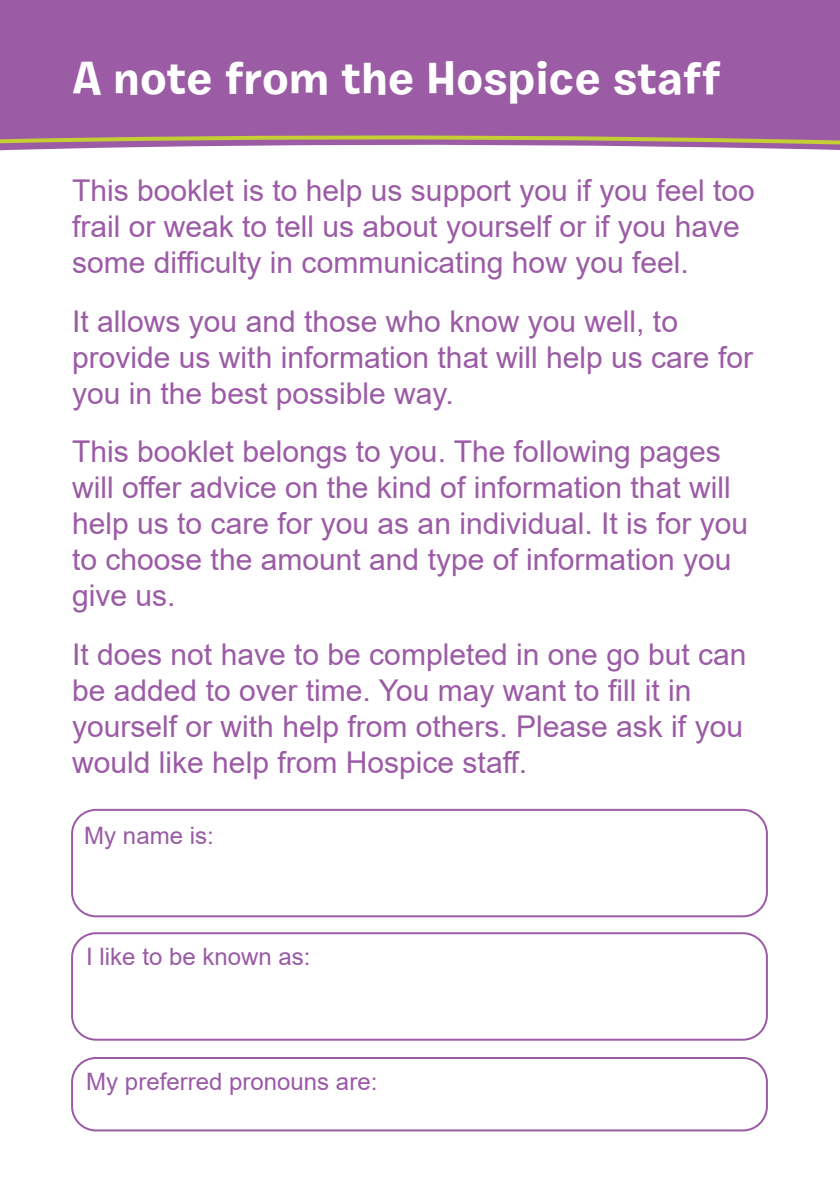
<style>
.page{position:relative;width:840px;height:1191px;background:#fff}
.page>*{position:absolute;margin:0;border:0;box-sizing:border-box;transform-origin:0 0}
.t1{font:700 46px "Burbank Small";color:#fff}
.t2{font:30px/36px "Arial";color:#9b5ba5}
.t3{font:24px "Arial";color:#9a5aa5}
</style>
<div class="page">
<div style="left:0;top:0;width:839px;height:131px;background:#9b5ba5"></div>
<div style="left:71px;top:932px;width:696px;height:108px;border:2px solid #9b5ba5;border-radius:24px"></div>
<div style="left:71px;top:1057px;width:696px;height:74px;border:2px solid #9b5ba5;border-radius:24px"></div>
<div style="left:71px;top:809px;width:696px;height:108px;border:2px solid #9b5ba5;border-radius:24px"></div>
<svg style="left:0;top:131px;width:839px;height:20px"></svg>
<p class="t1" style="left:72px;top:50px;width:650px">A note from the Hospice staff</p>
<p class="t2" style="left:72px;top:172px;width:684px">This booklet is to help us support you if you feel too frail or weak to tell us about yourself or if you have some difficulty in communicating how you feel.</p>
<p class="t2" style="left:72px;top:303px;width:682px">It allows you and those who know you well, to provide us with information that will help us care for you in the best possible way.</p>
<p class="t2" style="left:72px;top:433px;width:677px">This booklet belongs to you. The following pages will offer advice on the kind of information that will help us to care for you as an individual. It is for you to choose the amount and type of information you give us.</p>
<p class="t2" style="left:72px;top:636px;width:675px">It does not have to be completed in one go but can be added to over time. You may want to fill it in yourself or with help from others. Please ask if you would like help from Hospice staff.</p>
<p class="t3" style="left:84px;top:819px;width:131px">My name is:</p>
<p class="t3" style="left:86px;top:940px;width:226px">I like to be known as:</p>
<p class="t3" style="left:86px;top:1064px;width:292px">My preferred pronouns are:</p>
</div>
